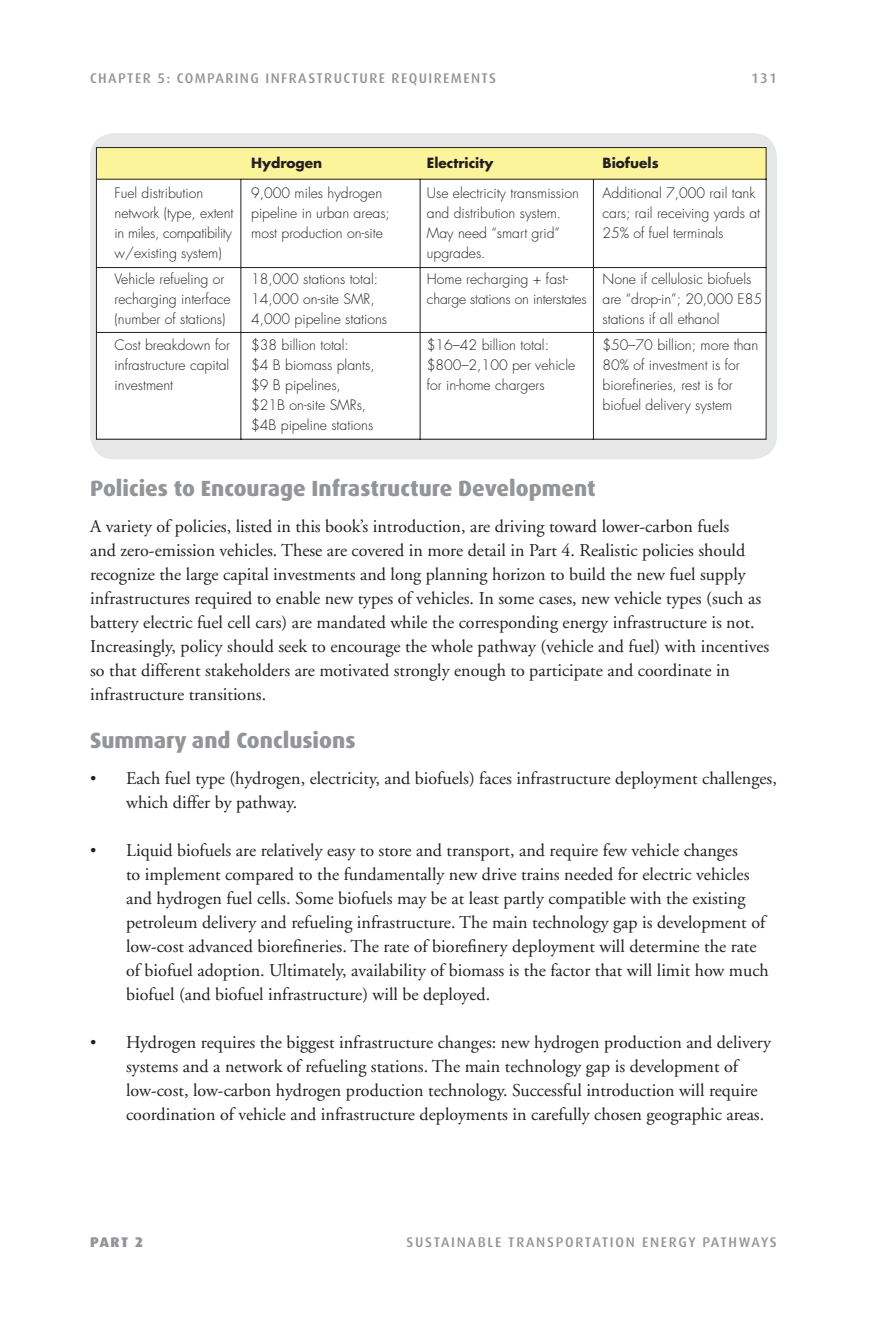
<style>
.page{position:relative;width:885px;height:1327px;background:#fff}
.page>*{position:absolute;margin:0;border:0;box-sizing:border-box;transform-origin:0 0}
.t1{font:800 22px "Dax";color:#939598}
.t2{font:18px/24px "Adobe Garamond";color:#231f20}
.t3{font:300 14px "Futura";color:#231f20}
.t4{font:500 14px "Dax";letter-spacing:.1em;color:#939598}
.t5{font:500 14px "Dax";letter-spacing:.12em;color:#939598}
.t6{font:300 14px "Futura";letter-spacing:-.02em;color:#231f20}
.t7{font:900 14px "Dax";color:#939598}
.t8{font:700 13.6px "Futura";color:#231f20}
.s1{font-family:"Times New Roman"}
</style>
<div class="page">
<div style="left:90px;top:133px;width:686px;height:326px;background:#e6e7e8;border-radius:24px"></div>
<svg style="left:95px;top:147px;width:672px;height:293px;background:#faf9f0"></svg>
<p class="t4" style="left:90px;top:72px;width:407px">CHAPTER 5: COMPARING INFRASTRUCTURE REQUIREMENTS</p>
<p class="t8" style="left:251px;top:157px;width:72px">Hydrogen</p>
<p class="t8" style="left:426px;top:157px;width:68px">Electricity</p>
<p class="t8" style="left:602px;top:157px;width:58px">Biofuels</p>
<p class="t4" style="left:750px;top:72px;width:27px">131</p>
<p class="t3" style="left:114px;top:187px;width:90px">Fuel distribution</p>
<p class="t3" style="left:251px;top:187px;width:132px">9,000 miles hydrogen</p>
<p class="t3" style="left:426px;top:187px;width:153px">Use electricity transmission</p>
<p class="t3" style="left:602px;top:187px;width:154px">Additional 7,000 rail tank</p>
<p class="t3" style="left:114px;top:207px;width:120px">network (type, extent</p>
<p class="t3" style="left:251px;top:207px;width:140px">pipeline in urban areas;</p>
<p class="t3" style="left:426px;top:207px;width:136px">and distribution system.</p>
<p class="t3" style="left:602px;top:207px;width:159px">cars; rail receiving yards at</p>
<p class="t6" style="left:114px;top:227px;width:119px">in miles, compatibility</p>
<p class="t3" style="left:251px;top:227px;width:133px">most production on-site</p>
<p class="t3" style="left:426px;top:227px;width:135px">May need “smart grid”</p>
<p class="t3" style="left:602px;top:227px;width:122px">25% of fuel terminals</p>
<p class="t3" style="left:114px;top:247px;width:109px">w/existing system)</p>
<p class="t3" style="left:426px;top:247px;width:60px">upgrades.</p>
<p class="t3" style="left:114px;top:273px;width:111px">Vehicle refueling or</p>
<p class="t3" style="left:251px;top:273px;width:128px">18,000 stations total:</p>
<p class="t3" style="left:426px;top:273px;width:143px">Home recharging + fast-</p>
<p class="t3" style="left:602px;top:273px;width:150px">None if cellulosic biofuels</p>
<p class="t3" style="left:114px;top:293px;width:118px">recharging interface</p>
<p class="t3" style="left:251px;top:293px;width:125px">14,000 on-site SMR,</p>
<p class="t3" style="left:426px;top:293px;width:336px">charge stations on interstates are “drop-in”; 20,000 E85</p>
<p class="t3" style="left:114px;top:313px;width:112px">(number of stations)</p>
<p class="t3" style="left:251px;top:313px;width:137px">4,000 pipeline stations</p>
<p class="t3" style="left:602px;top:313px;width:119px">stations if all ethanol</p>
<p class="t3" style="left:114px;top:339px;width:117px">Cost breakdown for</p>
<p class="t3" style="left:251px;top:339px;width:99px">$38 billion total:</p>
<p class="t3" style="left:426px;top:339px;width:124px">$16–42 billion total:</p>
<p class="t3" style="left:602px;top:339px;width:157px">$50–70 billion; more than</p>
<p class="t3" style="left:114px;top:359px;width:116px">infrastructure capital</p>
<p class="t3" style="left:251px;top:359px;width:125px">$4 B biomass plants,</p>
<p class="t3" style="left:426px;top:359px;width:150px">$800–2,100 per vehicle</p>
<p class="t3" style="left:602px;top:359px;width:139px">80% of investment is for</p>
<p class="t3" style="left:114px;top:379px;width:60px">investment</p>
<p class="t3" style="left:251px;top:379px;width:91px">$9 B pipelines,</p>
<p class="t3" style="left:426px;top:379px;width:119px">for in-home chargers</p>
<p class="t3" style="left:602px;top:379px;width:131px">biorefineries, rest is for</p>
<p class="t3" style="left:251px;top:399px;width:116px">$21B on-site SMRs,</p>
<p class="t3" style="left:602px;top:399px;width:131px">biofuel delivery system</p>
<p class="t3" style="left:251px;top:419px;width:124px">$4B pipeline stations</p>
<p class="t1" style="left:90px;top:478px;width:507px">Policies to Encourage Infrastructure Development</p>
<p class="t2" style="left:90px;top:515px;width:680px">A variety of policies, listed in this book’s introduction, are driving toward lower-carbon fuels<br>and zero-emission vehicles. These are covered in more detail in Part 4. Realistic policies should recognize the large capital investments and long planning horizon to build the new fuel supply infrastructures required to enable new types of vehicles. In some cases, new vehicle types (such as battery electric fuel cell cars) are mandated while the corresponding energy infrastructure is not.<br>Increasingly, policy should seek to encourage the whole pathway (vehicle and fuel) with incentives so that different stakeholders are motivated strongly enough to participate and coordinate in infrastructure transitions.</p>
<p class="t1" style="left:90px;top:730px;width:267px">Summary and Conclusions</p>
<p class="t2" style="left:126px;top:767px;width:652px;text-indent:-36px"><span class="s1">•</span> Each fuel type (hydrogen, electricity, and biofuels) faces infrastructure deployment challenges, which differ by pathway.</p>
<p class="t2" style="left:126px;top:839px;width:644px;text-indent:-36px"><span class="s1">•</span> Liquid biofuels are relatively easy to store and transport, and require few vehicle changes<br>to implement compared to the fundamentally new drive trains needed for electric vehicles and hydrogen fuel cells. Some biofuels may be at least partly compatible with the existing petroleum delivery and refueling infrastructure. The main technology gap is development of low-cost advanced biorefineries. The rate of biorefinery deployment will determine the rate of biofuel adoption. Ultimately, availability of biomass is the factor that will limit how much biofuel (and biofuel infrastructure) will be deployed.</p>
<p class="t2" style="left:126px;top:1031px;width:646px;text-indent:-36px"><span class="s1">•</span> Hydrogen requires the biggest infrastructure changes: new hydrogen production and delivery systems and a network of refueling stations. The main technology gap is development of low-cost, low-carbon hydrogen production technology. Successful introduction will require coordination of vehicle and infrastructure deployments in carefully chosen geographic areas.</p>
<p class="t7" style="left:90px;top:1237px;width:54px">PART 2</p>
<p class="t5" style="left:406px;top:1236px;width:371px">SUSTAINABLE TRANSPORTATION ENERGY PATHWAYS</p>
</div>
